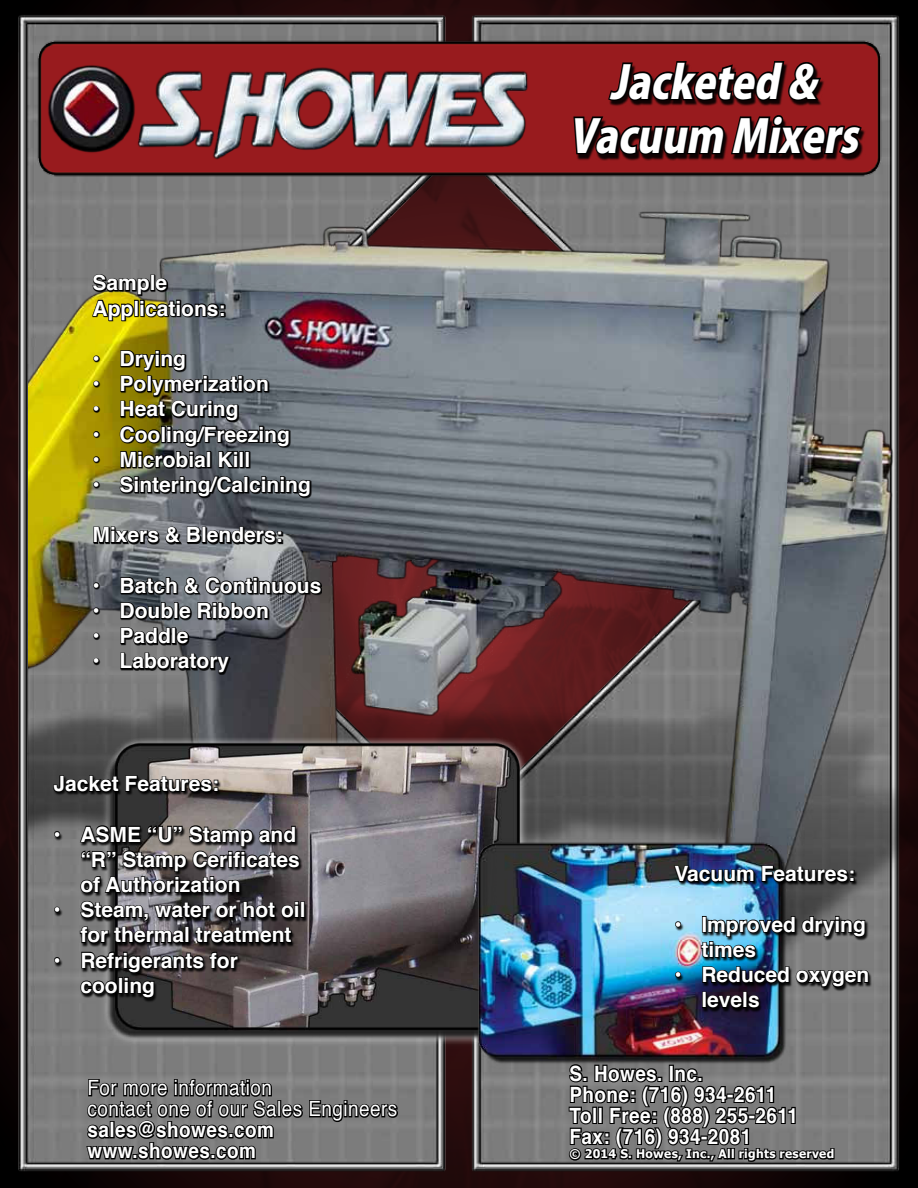
<style>
.page{position:relative;width:918px;height:1188px;background:#fff}
.page>*{position:absolute;margin:0;border:0;box-sizing:border-box;transform-origin:0 0}
.t1{font:italic 800 45px/54px "Koz Go Pro";color:#fff;text-align:center;scale:.9 1}
.t2{font:700 21px/25.2px "Helvetica";color:#fff}
.t3{font:700 21px/21px "Helvetica";letter-spacing:.025em;color:#fff;scale:.9 1}
.t4{font:21px/21px "Helvetica";letter-spacing:.025em;color:#fff;scale:.9 1}
.t5{font:700 12px "Tahoma";letter-spacing:.025em;color:#fff}
</style>
<div class="page">
<img style="left:0;top:0;width:918px;height:1188px">
<img style="left:12px;top:12px;width:888px;height:1166px">
<img style="left:27px;top:32px;width:864px;height:151px">
<img style="left:28px;top:189px;width:890px;height:849px">
<img style="left:95px;top:735px;width:436px;height:316px">
<svg style="left:85px;top:1078px;width:315px;height:89px;background:#575757"></svg>
<div style="left:93px;top:275px;width:229px;height:400px;background:#000;opacity:.9"></div>
<svg style="left:91px;top:273px;width:134px;height:49px;background:#545437"></svg>
<svg style="left:92px;top:355px;width:8px;height:8px"></svg>
<svg style="left:92px;top:380px;width:8px;height:8px"></svg>
<svg style="left:92px;top:405px;width:8px;height:8px"></svg>
<svg style="left:92px;top:430px;width:8px;height:8px"></svg>
<svg style="left:92px;top:456px;width:8px;height:7px"></svg>
<svg style="left:119px;top:349px;width:171px;height:120px;background:#45473b"></svg>
<div style="left:233px;top:455px;width:5px;height:13px;border:2px solid #000"></div>
<div style="left:239px;top:451px;width:5px;height:17px;border:2px solid #000"></div>
<div style="left:245px;top:451px;width:5px;height:17px;border:2px solid #000"></div>
<svg style="left:92px;top:481px;width:8px;height:8px"></svg>
<svg style="left:119px;top:475px;width:192px;height:23px;background:#2c2e31"></svg>
<svg style="left:93px;top:516px;width:189px;height:29px;background:#45484b"></svg>
<svg style="left:92px;top:582px;width:8px;height:7px"></svg>
<svg style="left:120px;top:576px;width:202px;height:19px;background:#2f3133"></svg>
<svg style="left:92px;top:607px;width:8px;height:8px"></svg>
<svg style="left:120px;top:601px;width:149px;height:19px;background:#27292c"></svg>
<svg style="left:92px;top:632px;width:8px;height:8px"></svg>
<svg style="left:120px;top:626px;width:70px;height:19px"></svg>
<svg style="left:92px;top:657px;width:8px;height:8px"></svg>
<svg style="left:120px;top:652px;width:111px;height:22px;background:#323234"></svg>
<div style="left:53px;top:776px;width:255px;height:227px;background:#000;opacity:.9"></div>
<svg style="left:52px;top:775px;width:166px;height:18px;background:#282725"></svg>
<svg style="left:53px;top:830px;width:8px;height:8px"></svg>
<svg style="left:79px;top:815px;width:222px;height:79px;background:#403e3f"></svg>
<svg style="left:53px;top:906px;width:8px;height:8px"></svg>
<div style="left:300px;top:901px;width:5px;height:17px;border:2px solid #000"></div>
<svg style="left:79px;top:900px;width:220px;height:45px;background:#312f31"></svg>
<svg style="left:53px;top:956px;width:8px;height:8px"></svg>
<svg style="left:79px;top:951px;width:160px;height:48px;background:#322e2e"></svg>
<img style="left:45px;top:51px;width:493px;height:113px">
<div style="left:573px;top:64px;width:293px;height:97px;background:#000;opacity:.9"></div>
<svg style="left:606px;top:59px;width:217px;height:43px;background:#3b0a0b"></svg>
<svg style="left:572px;top:114px;width:292px;height:42px;background:#37090a"></svg>
<img style="left:471px;top:836px;width:324px;height:235px">
<div style="left:674px;top:866px;width:198px;height:147px;background:#000;opacity:.9"></div>
<svg style="left:673px;top:865px;width:82px;height:19px;background:#122238"></svg>
<svg style="left:761px;top:865px;width:94px;height:19px;background:#171b1e"></svg>
<svg style="left:674px;top:921px;width:8px;height:7px"></svg>
<img style="left:700px;top:915px;width:166px;height:44px">
<img style="left:567px;top:965px;width:303px;height:216px">
<p class="t2" style="left:93px;top:272px;width:135px">Sample<br>Applications:</p>
<p class="t2" style="left:93px;top:346px;width:95px">• Drying</p>
<p class="t2" style="left:93px;top:372px;width:178px">• Polymerization</p>
<p class="t2" style="left:93px;top:397px;width:148px">• Heat Curing</p>
<p class="t2" style="left:93px;top:422px;width:199px">• Cooling/Freezing</p>
<p class="t2" style="left:93px;top:447px;width:159px">• Microbial Kill</p>
<p class="t2" style="left:93px;top:472px;width:220px">• Sintering/Calcining</p>
<p class="t2" style="left:93px;top:524px;width:192px">Mixers &amp; Blenders:</p>
<p class="t2" style="left:93px;top:573px;width:230px">• Batch &amp; Continuous</p>
<p class="t2" style="left:93px;top:598px;width:178px">• Double Ribbon</p>
<p class="t2" style="left:93px;top:624px;width:97px">• Paddle</p>
<p class="t2" style="left:93px;top:649px;width:138px">• Laboratory</p>
<p class="t2" style="left:53px;top:773px;width:167px">Jacket Features:</p>
<p class="t2" style="left:80px;top:822px;width:221px;text-indent:-27px">• ASME “U” Stamp and “R” Stamp Cerificates of Authorization</p>
<p class="t2" style="left:80px;top:897px;width:227px;text-indent:-27px">• Steam, water or hot oil for thermal treatment</p>
<p class="t2" style="left:80px;top:948px;width:159px;text-indent:-27px">• Refrigerants for cooling</p>
<p class="t4" style="left:88px;top:1079px;width:346px">For more information<br>contact one of our Sales Engineers</p>
<p class="t3" style="left:88px;top:1121px;width:208px">sales@showes.com www.showes.com</p>
<h1 class="t1" style="left:569px;top:58px;width:335px">Jacketed &amp;<br>Vacuum Mixers</h1>
<p class="t2" style="left:674px;top:863px;width:182px">Vacuum Features:</p>
<p class="t2" style="left:701px;top:912px;width:166px;text-indent:-27px">• Improved drying times</p>
<p class="t2" style="left:701px;top:963px;width:170px;text-indent:-27px">• Reduced oxygen levels</p>
<p class="t3" style="left:569px;top:1065px;width:255px">S. Howes. Inc.<br>Phone: (716) 934-2611<br>Toll Free: (888) 255-2611<br>Fax: (716) 934-2081</p>
<p class="t5" style="left:569px;top:1149px;width:266px">© 2014 S. Howes, Inc., All rights reserved</p>
</div>
